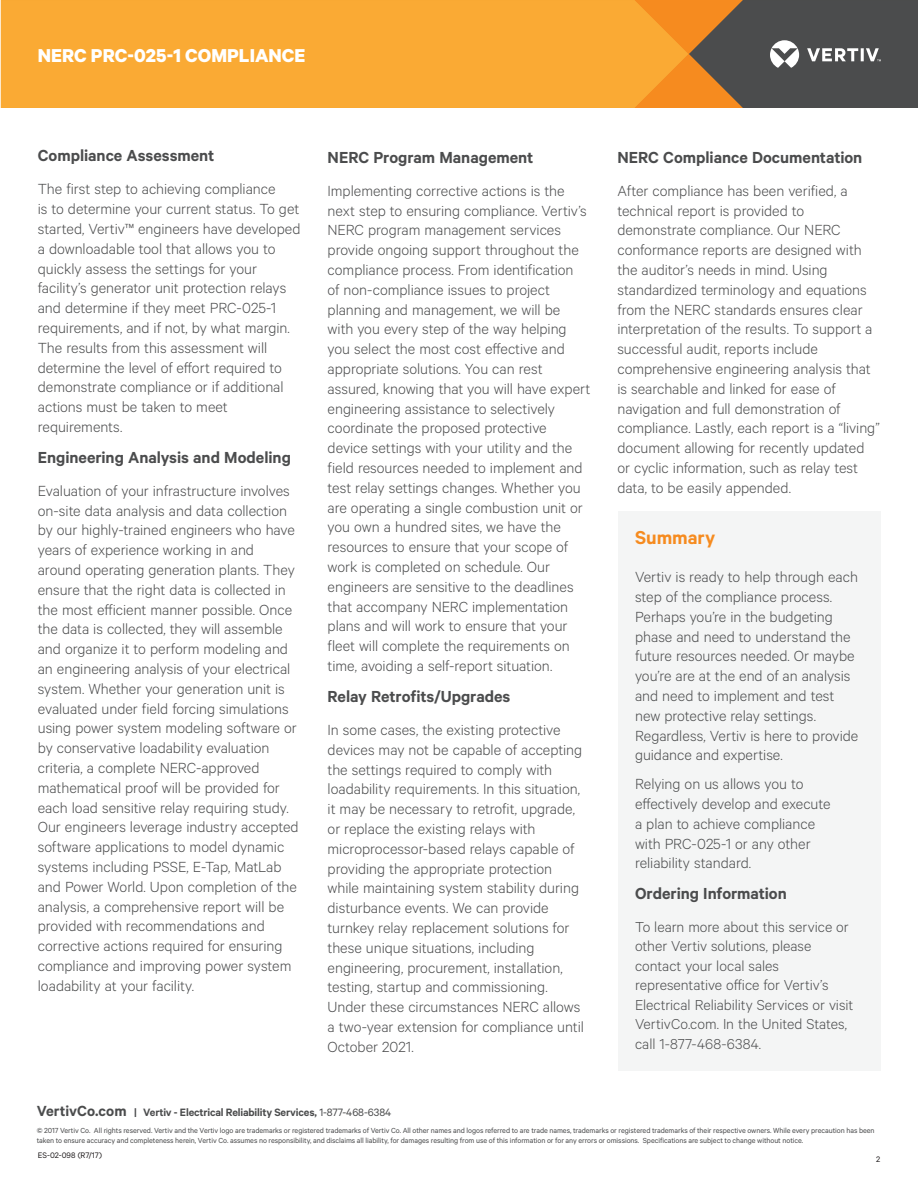
<style>
.page{position:relative;width:918px;height:1188px;background:#fff}
.page>*{position:absolute;margin:0;border:0;box-sizing:border-box;transform-origin:0 0}
.Vertiv_Header_Small{font:700 21px "Calibre";color:#fff}
.Vertiv_Orange_Main_H{font:600 21px "Calibre";color:#f68b1f}
.Vertiv_Heading{font:600 18px "Calibre";color:#4b4c4d}
.Vertiv_Body_Text{font:300 16.5px/19.8px "Calibre";color:#4b4c4d}
.Vertiv_Body_Text-2{font:300 16.2px/19.5px "Calibre";color:#4b4c4d}
.Footer_Address{font:600 12px "Calibre";letter-spacing:-.015em;color:#4b4c4d}
.Document_ID{font:9px "Calibre";color:#231f20}
.Page_Number_Right{font:9px "Calibre";color:#231f20}
.Footer_Disclaimer{font:8.25px/9.8px "Calibre";letter-spacing:-.01em;color:#4b4c4d}
.s1{font-size:16.5px}
.s2{font-weight:400}
</style>
<div class="page">
<div style="left:1px;top:0;width:634px;height:108px;background:#faaa34"></div>
<svg style="left:635px;top:0;width:283px;height:108px;background:#816647"></svg>
<div style="left:618px;top:511px;width:262px;height:560px;background:#f4f5f5"></div>
<p class="Vertiv_Header_Small" style="left:38px;top:43px;width:269px">NERC PRC-025-1 COMPLIANCE</p>
<p class="Vertiv_Heading" style="left:38px;top:145px;width:178px">Compliance Assessment</p>
<p class="Vertiv_Body_Text" style="left:38px;top:179px;width:264px">The first step to achieving compliance<br>is to determine your current status. To get started, Vertiv™ engineers have developed a downloadable tool that allows you to quickly assess the settings for your facility’s generator unit protection relays and determine if they meet PRC-025-1 requirements, and if not, by what margin.<br>The results from this assessment will determine the level of effort required to demonstrate compliance or if additional actions must be taken to meet requirements.</p>
<p class="Vertiv_Heading" style="left:38px;top:446px;width:255px">Engineering Analysis and Modeling</p>
<p class="Vertiv_Body_Text" style="left:38px;top:480px;width:262px">Evaluation of your infrastructure involves on-site data analysis and data collection by our highly-trained engineers who have years of experience working in and around operating generation plants. They ensure that the right data is collected in the most efficient manner possible. Once the data is collected, they will assemble and organize it to perform modeling and an engineering analysis of your electrical system. Whether your generation unit is evaluated under field forcing simulations using power system modeling software or by conservative loadability evaluation criteria, a complete NERC-approved mathematical proof will be provided for each load sensitive relay requiring study.<br>Our engineers leverage industry accepted software applications to model dynamic systems including PSSE, E-Tap, MatLab and Power World. Upon completion of the analysis, a comprehensive report will be provided with recommendations and corrective actions required for ensuring compliance and improving power system loadability at your facility.</p>
<p class="Vertiv_Heading" style="left:328px;top:146px;width:207px">NERC Program Management</p>
<p class="Vertiv_Body_Text" style="left:328px;top:180px;width:264px">Implementing corrective actions is the next step to ensuring compliance. Vertiv’s NERC program management services provide ongoing support throughout the compliance process. From identification<br>of non-compliance issues to project planning and management, we will be<br>with you every step of the way helping you select the most cost effective and appropriate solutions. You can rest assured, knowing that you will have expert engineering assistance to selectively coordinate the proposed protective device settings with your utility and the field resources needed to implement and test relay settings changes. Whether you are operating a single combustion unit or you own a hundred sites, we have the resources to ensure that your scope of work is completed on schedule. Our engineers are sensitive to the deadlines that accompany NERC implementation plans and will work to ensure that your fleet will complete the requirements on time, avoiding a self-report situation.</p>
<p class="Vertiv_Heading" style="left:328px;top:685px;width:184px">Relay Retrofits/Upgrades</p>
<p class="Vertiv_Body_Text" style="left:328px;top:719px;width:258px">In some cases, the existing protective devices may not be capable of accepting the settings required to comply with loadability requirements. In this situation, it may be necessary to retrofit, upgrade, or replace the existing relays with microprocessor-based relays capable of providing the appropriate protection while maintaining system stability during disturbance events. We can provide turnkey relay replacement solutions for these unique situations, including engineering, procurement, installation, testing, startup and commissioning.<br>Under these circumstances NERC allows a two-year extension for compliance until October 2021.</p>
<p class="Vertiv_Heading" style="left:617px;top:146px;width:246px">NERC Compliance Documentation</p>
<p class="Vertiv_Body_Text" style="left:617px;top:180px;width:264px">After compliance has been verified, a technical report is provided to demonstrate compliance. Our NERC conformance reports are designed with the auditor’s needs in mind. Using standardized terminology and equations from the NERC standards ensures clear interpretation of the results. To support a successful audit, reports include comprehensive engineering analysis that is searchable and linked for ease of navigation and full demonstration of compliance. Lastly, each report is a “living” document allowing for recently updated or cyclic information, such as relay test data, to be easily appended.</p>
<p class="Vertiv_Orange_Main_H" style="left:635px;top:525px;width:82px">Summary</p>
<p class="Vertiv_Body_Text" style="left:635px;top:567px;width:225px">Vertiv is ready to help through each step of the compliance process.<br>Perhaps you’re in the budgeting phase and need to understand the future resources needed. Or maybe you’re are at the end of an analysis and need to implement and test new protective relay settings.<br>Regardless, Vertiv is here to provide guidance and expertise.</p>
<p class="Vertiv_Body_Text" style="left:635px;top:774px;width:197px">Relying on us allows you to effectively develop and execute a plan to achieve compliance with PRC-025-1 or any other reliability standard.</p>
<p class="Vertiv_Heading" style="left:635px;top:883px;width:153px">Ordering Information</p>
<p class="Vertiv_Body_Text-2" style="left:635px;top:917px;width:220px">To learn more about this service or other Vertiv solutions, please contact your local sales representative office for Vertiv’s<br>Electrical Reliability Services or visit<br>VertivCo.com. In the United States, call 1-877-468-6384.</p>
<p class="Footer_Address" style="left:37px;top:1106px;width:356px"><span class="s1">VertivCo.com</span> | Vertiv - Electrical Reliability Services, <span class="s2">1-877-468-6384</span></p>
<p class="Footer_Disclaimer" style="left:37px;top:1125px;width:839px">© 2017 Vertiv Co. All rights reserved. Vertiv and the Vertiv logo are trademarks or registered trademarks of Vertiv Co. All other names and logos referred to are trade names, trademarks or registered trademarks of their respective owners. While every precaution has been taken to ensure accuracy and completeness herein, Vertiv Co. assumes no responsibility, and disclaims all liability, for damages resulting from use of this information or for any errors or omissions. Specifications are subject to change without notice.</p>
<p class="Document_ID" style="left:38px;top:1150px;width:66px">ES-02-098 (R7/17)</p>
<p class="Page_Number_Right" style="left:876px;top:1154px;width:6px">2</p>
</div>
